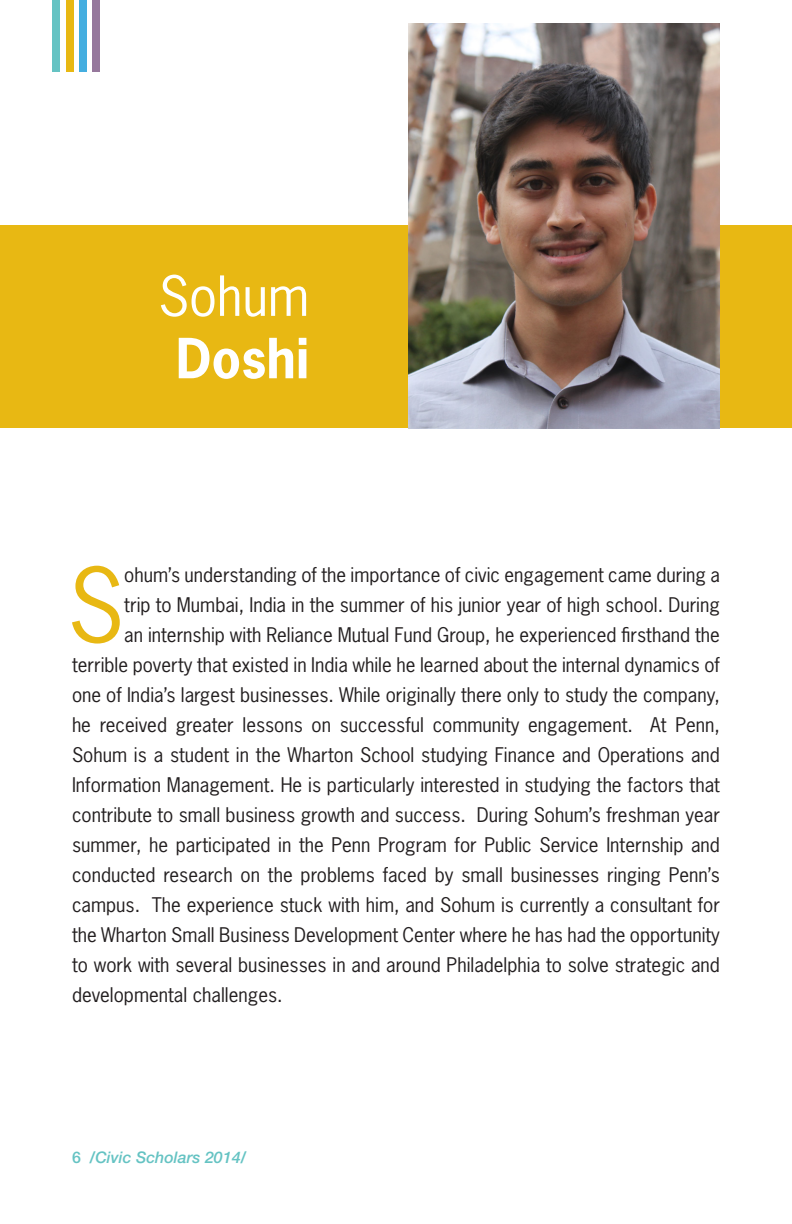
<style>
.page{position:relative;width:792px;height:1224px;background:#fff}
.page>*{position:absolute;margin:0;border:0;box-sizing:border-box;transform-origin:0 0}
.t1{font:96.2px "News Gothic Std";color:#e8b813}
.t2{font:52px "News Gothic Std";color:#fff}
.t3{font:700 52px "News Gothic Std";color:#fff}
.t4{font:19px "News Gothic Std";color:#231f20}
.t5{font:italic 500 16px "Helvetica Neue LT Std";color:#65c3c3}
.s1{font-style:normal}
</style>
<div class="page">
<div style="left:0;top:226px;width:792px;height:202px;background:#e8b813"></div>
<div style="left:53px;top:0;width:7px;height:72px;background:#65c3c3"></div>
<div style="left:66px;top:0;width:7px;height:72px;background:#e8b813"></div>
<div style="left:79px;top:0;width:8px;height:72px;background:#44aee0"></div>
<div style="left:93px;top:0;width:7px;height:72px;background:#96789c"></div>
<img style="left:408px;top:23px;width:312px;height:405px">
<p class="t2" style="left:158px;top:263px;width:152px">Sohum</p>
<p class="t3" style="left:176px;top:324px;width:135px">Doshi</p>
<p class="t1" style="left:67px;top:544px;width:58px">S</p>
<p class="t4" style="left:124px;top:563px;width:597px">ohum’s understanding of the importance of civic engagement came during a</p>
<p class="t4" style="left:124px;top:593px;width:597px">trip to Mumbai, India in the summer of his junior year of high school. During</p>
<p class="t4" style="left:124px;top:623px;width:597px">an internship with Reliance Mutual Fund Group, he experienced firsthand the</p>
<p class="t4" style="left:72px;top:653px;width:649px">terrible poverty that existed in India while he learned about the internal dynamics of</p>
<p class="t4" style="left:72px;top:683px;width:649px">one of India’s largest businesses. While originally there only to study the company,</p>
<p class="t4" style="left:72px;top:713px;width:649px">he received greater lessons on successful community engagement. At Penn,</p>
<p class="t4" style="left:72px;top:743px;width:649px">Sohum is a student in the Wharton School studying Finance and Operations and</p>
<p class="t4" style="left:72px;top:773px;width:649px">Information Management. He is particularly interested in studying the factors that</p>
<p class="t4" style="left:72px;top:803px;width:649px">contribute to small business growth and success. During Sohum’s freshman year</p>
<p class="t4" style="left:72px;top:833px;width:649px">summer, he participated in the Penn Program for Public Service Internship and</p>
<p class="t4" style="left:72px;top:863px;width:649px">conducted research on the problems faced by small businesses ringing Penn’s</p>
<p class="t4" style="left:72px;top:893px;width:649px">campus. The experience stuck with him, and Sohum is currently a consultant for</p>
<p class="t4" style="left:72px;top:923px;width:649px">the Wharton Small Business Development Center where he has had the opportunity</p>
<p class="t4" style="left:72px;top:953px;width:650px">to work with several businesses in and around Philadelphia to solve strategic and</p>
<p class="t4" style="left:72px;top:983px;width:212px">developmental challenges.</p>
<p class="t5" style="left:72px;top:1148px;width:176px"><span class="s1">6</span> /Civic Scholars 2014/</p>
</div>
